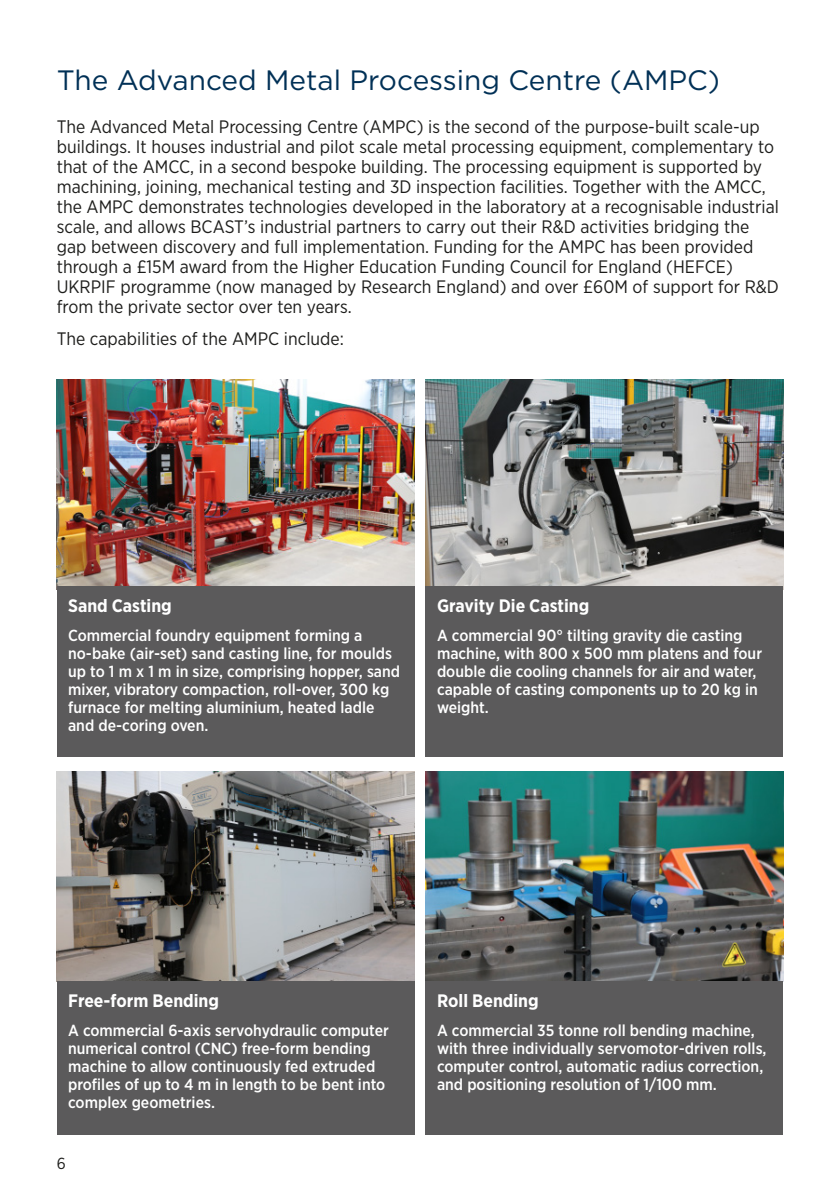
<style>
.page{position:relative;width:840px;height:1191px;background:#fff}
.page>*{position:absolute;margin:0;border:0;box-sizing:border-box;transform-origin:0 0}
.Head{font:28px "Gotham";color:#003056}
.Bod{font:18px/20px "Gotham Narrow";color:#1d1d1b}
.t1{font:700 18px "Gotham Narrow";color:#fff}
.Bod-2{font:500 16px/18px "Gotham Narrow";color:#fff}
.t2{font:16px "Gotham Narrow";color:#1d1d1b}
</style>
<div class="page">
<img style="left:425px;top:380px;width:357px;height:206px">
<div style="left:425px;top:586px;width:357px;height:170px;background:#5b5a5b"></div>
<img style="left:57px;top:380px;width:357px;height:206px">
<div style="left:57px;top:586px;width:357px;height:170px;background:#5b5a5b"></div>
<img style="left:425px;top:771px;width:357px;height:210px">
<div style="left:425px;top:981px;width:357px;height:153px;background:#5b5a5b"></div>
<img style="left:57px;top:771px;width:357px;height:210px">
<div style="left:57px;top:981px;width:357px;height:153px;background:#5b5a5b"></div>
<p class="Head" style="left:57px;top:63px;width:664px">The Advanced Metal Processing Centre (AMPC)</p>
<p class="Bod" style="left:57px;top:116px;width:723px">The Advanced Metal Processing Centre (AMPC) is the second of the purpose-built scale-up buildings. It houses industrial and pilot scale metal processing equipment, complementary to that of the AMCC, in a second bespoke building. The processing equipment is supported by machining, joining, mechanical testing and 3D inspection facilities. Together with the AMCC, the AMPC demonstrates technologies developed in the laboratory at a recognisable industrial scale, and allows BCAST’s industrial partners to carry out their R&amp;D activities bridging the gap between discovery and full implementation. Funding for the AMPC has been provided through a £15M award from the Higher Education Funding Council for England (HEFCE)<br>UKRPIF programme (now managed by Research England) and over £60M of support for R&amp;D from the private sector over ten years.</p>
<p class="Bod" style="left:57px;top:328px;width:288px">The capabilities of the AMPC include:</p>
<p class="t1" style="left:68px;top:594px;width:105px">Sand Casting</p>
<p class="Bod-2" style="left:68px;top:626px;width:333px">Commercial foundry equipment forming a no-bake (air-set) sand casting line, for moulds up to 1 m x 1 m in size, comprising hopper, sand mixer, vibratory compaction, roll-over, 300 kg furnace for melting aluminium, heated ladle and de-coring oven.</p>
<p class="t1" style="left:437px;top:594px;width:154px">Gravity Die Casting</p>
<p class="Bod-2" style="left:437px;top:626px;width:326px">A commercial 90° tilting gravity die casting machine, with 800 x 500 mm platens and four double die cooling channels for air and water, capable of casting components up to 20 kg in weight.</p>
<p class="t1" style="left:68px;top:989px;width:152px">Free-form Bending</p>
<p class="Bod-2" style="left:68px;top:1021px;width:322px">A commercial 6-axis servohydraulic computer numerical control (CNC) free-form bending machine to allow continuously fed extruded profiles of up to 4 m in length to be bent into complex geometries.</p>
<p class="t2" style="left:57px;top:1153px;width:10px">6</p>
<p class="t1" style="left:437px;top:989px;width:103px">Roll Bending</p>
<p class="Bod-2" style="left:437px;top:1021px;width:331px">A commercial 35 tonne roll bending machine, with three individually servomotor-driven rolls, computer control, automatic radius correction, and positioning resolution of 1/100 mm.</p>
</div>
